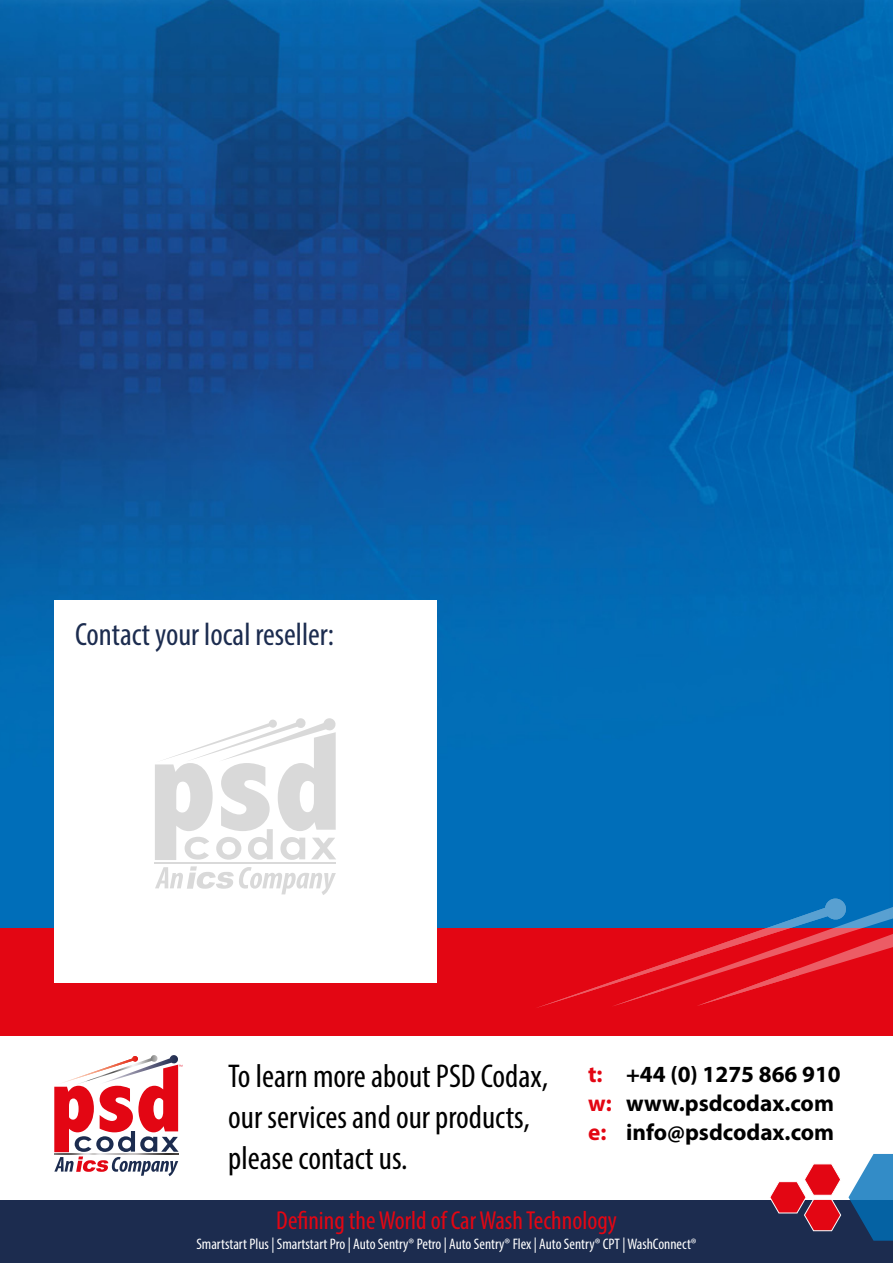
<style>
.page{position:relative;width:893px;height:1263px;background:#fff}
.page>*{position:absolute;margin:0;border:0;box-sizing:border-box;transform-origin:0 0}
.t1{font:condensed 33px/41.4px "Myriad Pro";color:#000}
.t2{font:condensed 32.25px "Myriad Pro";color:#1c2c4f}
.t3{font:condensed 26.1px "Myriad Pro";color:#e30613}
.t4{font:700 23.25px/29px "Myriad Pro";color:#000}
.t5{font:700 23.25px/29px "Myriad Pro";color:#e30613}
.t6{font:condensed 15.3px "Myriad Pro";color:#fff}
</style>
<div class="page">
<img style="left:0;top:0;width:893px;height:929px">
<div style="left:0;top:929px;width:893px;height:107px;background:#e30613"></div>
<svg style="left:535px;top:895px;width:358px;height:113px"></svg>
<svg style="left:611px;top:895px;width:53px;height:112px"></svg>
<div style="left:54px;top:600px;width:383px;height:382px;background:#fff"></div>
<svg style="left:155px;top:718px;width:181px;height:142px"></svg>
<svg style="left:155px;top:866px;width:181px;height:29px"></svg>
<hr style="left:154px;top:862px;width:182px;height:2px;background:#000">
<div style="left:0;top:1195px;width:893px;height:68px;background:#1c2c4f"></div>
<hr style="left:0;top:1195px;width:893px;height:4px;background:#fff">
<svg style="left:769px;top:1164px;width:73px;height:68px"></svg>
<svg style="left:848px;top:1154px;width:45px;height:87px"></svg>
<svg style="left:54px;top:1055px;width:128px;height:121px"></svg>
<h2 class="t2" style="left:75px;top:615px;width:260px">Contact your local reseller:</h2>
<h1 class="t1" style="left:228px;top:1055px;width:321px">To learn more about PSD Codax, our services and our products, please contact us.</h1>
<h3 class="t5" style="left:588px;top:1059px;width:25px">t: w: e:</h3>
<h3 class="t4" style="left:626px;top:1059px;width:216px">+44 (0) 1275 866 910 www.psdcodax.com info@psdcodax.com</h3>
<h3 class="t3" style="left:276px;top:1204px;width:342px">Defining the World of Car Wash Technology</h3>
<p class="t6" style="left:196px;top:1235px;width:502px">Smartstart Plus | Smartstart Pro | Auto Sentry® Petro | Auto Sentry® Flex | Auto Sentry® CPT | WashConnect®</p>
</div>
